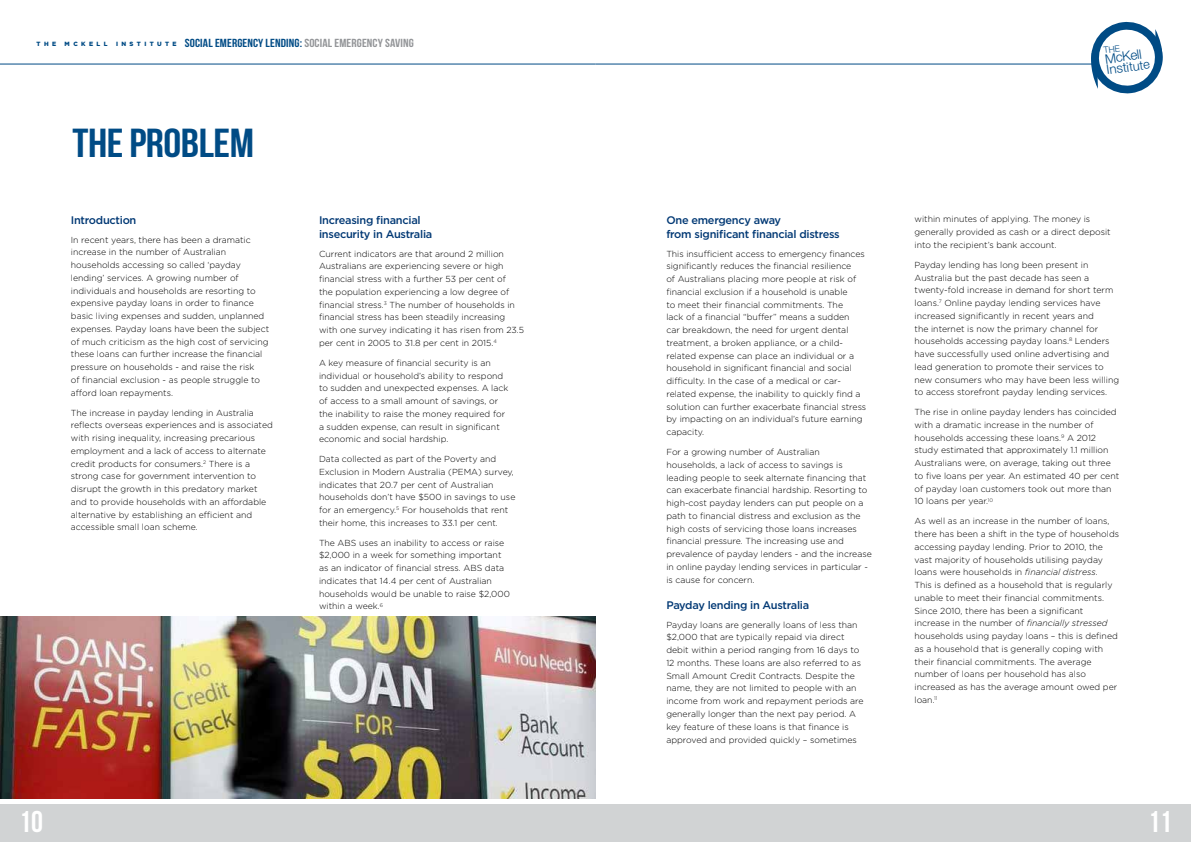
<style>
.page{position:relative;width:1191px;height:842px;background:#fff}
.page>*{position:absolute;margin:0;border:0;box-sizing:border-box;transform-origin:0 0}
.t1{font:40.5px "Bebas Neue";letter-spacing:-.01em;color:#004b85;scale:1.11 1}
.t2{font:30px "Bebas Neue";color:#fff}
.t3{font:300 13.2px/10.6px "Helvetica Neue";color:#004b85}
.t4{font:11.7px "Bebas Neue";letter-spacing:.01em;color:#004b85;scale:1.11 1}
.t5{font:500 11px/14px "Gotham";letter-spacing:-.025em;color:#003874}
.t6{font:300 8.8px/12.7px "Gotham";color:#000}
.t7{font:900 6.1px "Gotham";letter-spacing:.56em;color:#004b85}
.s1{font-family:"Gotham";font-weight:900;font-size:6.1px}
.s2{color:#939598}
.s3{font-size:12.7px}
.s4{font-style:italic}
</style>
<div class="page">
<div style="left:0;top:804px;width:595px;height:38px;background:#d1d3d4"></div>
<div style="left:595px;top:804px;width:596px;height:38px;background:#d1d3d4"></div>
<hr style="left:0;top:64px;width:595px;height:1px;background:#004b85">
<hr style="left:595px;top:64px;width:501px;height:1px;background:#004b85">
<img style="left:0;top:616px;width:595px;height:182px">
<svg style="left:1088px;top:21px;width:75px;height:73px"></svg>
<p class="t7" style="left:37px;top:40px;width:21px">THE</p>
<p class="t7" style="left:65px;top:40px;width:44px">MCKELL</p>
<h3 class="t4" style="left:116px;top:36px;width:270px"><span class="s1">I N S T I T U T E</span> SOCIAL EMERGENCY LENDING: <span class="s2">SOCIAL EMERGENCY SAVING</span></h3>
<h1 class="t1" style="left:72px;top:121px;width:165px">THE PROBLEM</h1>
<p class="t5" style="left:71px;top:213px;width:67px">Introduction</p>
<p class="t6" style="left:71px;top:233px;width:200px">In recent years, there has been a dramatic increase in the number of Australian households accessing so called ‘payday lending’ services. A growing number of individuals and households are resorting to expensive payday loans in order to finance basic living expenses and sudden, unplanned expenses. Payday loans have been the subject of much criticism as the high cost of servicing these loans can further increase the financial pressure on households - and raise the risk<br>of financial exclusion - as people struggle to afford loan repayments.</p>
<p class="t6" style="left:71px;top:406px;width:203px">The increase in payday lending in Australia reflects overseas experiences and is associated with rising inequality, increasing precarious employment and a lack of access to alternate credit products for consumers.<sup>2</sup> There is a strong case for government intervention to disrupt the growth in this predatory market and to provide households with an affordable alternative by establishing an efficient and accessible small loan scheme.</p>
<p class="t5" style="left:319px;top:213px;width:115px">Increasing financial insecurity in Australia</p>
<p class="t6" style="left:319px;top:247px;width:207px">Current indicators are that around 2 million Australians are experiencing severe or high financial stress with a further 53 per cent of<br>the population experiencing a low degree of financial stress.<sup>3</sup> The number of households in financial stress has been steadily increasing with one survey indicating it has risen from 23.5 per cent in 2005 to 31.8 per cent in 2015.<sup>4</sup></p>
<p class="t6" style="left:319px;top:356px;width:191px">A key measure of financial security is an individual or household’s ability to respond to sudden and unexpected expenses. A lack of access to a small amount of savings, or the inability to raise the money required for a sudden expense, can result in significant economic and social hardship.</p>
<p class="t6" style="left:319px;top:452px;width:198px">Data collected as part of the Poverty and Exclusion in Modern Australia (PEMA) survey, indicates that 20.7 per cent of Australian households don’t have $500 in savings to use for an emergency.<sup>5</sup> For households that rent their home, this increases to 33.1 per cent.</p>
<p class="t6" style="left:319px;top:536px;width:192px">The ABS uses an inability to access or raise $2,000 in a week for something important as an indicator of financial stress. ABS data indicates that 14.4 per cent of Australian households would be unable to raise $2,000 within a week.<sup>6</sup></p>
<h3 class="t3" style="left:1104px;top:54px;width:45px;rotate:-8deg">McKell<br>Insti<span class="s3">tute</span></h3>
<p class="t5" style="left:666px;top:213px;width:175px">One emergency away<br>from significant financial distress</p>
<p class="t6" style="left:666px;top:247px;width:201px">This insufficient access to emergency finances significantly reduces the financial resilience<br>of Australians placing more people at risk of financial exclusion if a household is unable<br>to meet their financial commitments. The<br>lack of a financial “buffer” means a sudden<br>car breakdown, the need for urgent dental treatment, a broken appliance, or a child&shy;related expense can place an individual or a household in significant financial and social difficulty. In the case of a medical or car&shy;related expense, the inability to quickly find a solution can further exacerbate financial stress by impacting on an individual’s future earning capacity.</p>
<p class="t6" style="left:666px;top:445px;width:207px">For a growing number of Australian households, a lack of access to savings is leading people to seek alternate financing that can exacerbate financial hardship. Resorting to high-cost payday lenders can put people on a path to financial distress and exclusion as the high costs of servicing those loans increases financial pressure. The increasing use and prevalence of payday lenders - and the increase in online payday lending services in particular - is cause for concern.</p>
<p class="t5" style="left:666px;top:598px;width:144px">Payday lending in Australia</p>
<p class="t6" style="left:666px;top:618px;width:199px">Payday loans are generally loans of less than $2,000 that are typically repaid via direct debit within a period ranging from 16 days to 12 months. These loans are also referred to as Small Amount Credit Contracts. Despite the name, they are not limited to people with an income from work and repayment periods are generally longer than the next pay period. A key feature of these loans is that finance is approved and provided quickly – sometimes</p>
<p class="t6" style="left:914px;top:213px;width:198px">within minutes of applying. The money is generally provided as cash or a direct deposit into the recipient’s bank account.</p>
<p class="t6" style="left:914px;top:258px;width:206px">Payday lending has long been present in Australia but the past decade has seen a twenty-fold increase in demand for short term loans.<sup>7</sup> Online payday lending services have increased significantly in recent years and<br>the internet is now the primary channel for households accessing payday loans.<sup>8</sup> Lenders have successfully used online advertising and lead generation to promote their services to new consumers who may have been less willing to access storefront payday lending services.</p>
<p class="t6" style="left:914px;top:405px;width:206px">The rise in online payday lenders has coincided with a dramatic increase in the number of households accessing these loans.<sup>9</sup> A 2012 study estimated that approximately 1.1 million Australians were, on average, taking out three to five loans per year. An estimated 40 per cent of payday loan customers took out more than 10 loans per year.<sup>10</sup></p>
<p class="t6" style="left:914px;top:514px;width:206px">As well as an increase in the number of loans, there has been a shift in the type of households accessing payday lending. Prior to 2010, the vast majority of households utilising payday loans were households in <span class="s4">financial distress</span>.<br>This is defined as a household that is regularly unable to meet their financial commitments.<br>Since 2010, there has been a significant increase in the number of <span class="s4">financially stressed </span>households using payday loans – this is defined as a household that is generally coping with their financial commitments. The average number of loans per household has also increased as has the average amount owed per loan.<sup>11</sup></p>
<h2 class="t2" style="left:19px;top:805px;width:25px">10</h2>
<h2 class="t2" style="left:1148px;top:805px;width:25px">11</h2>
</div>
